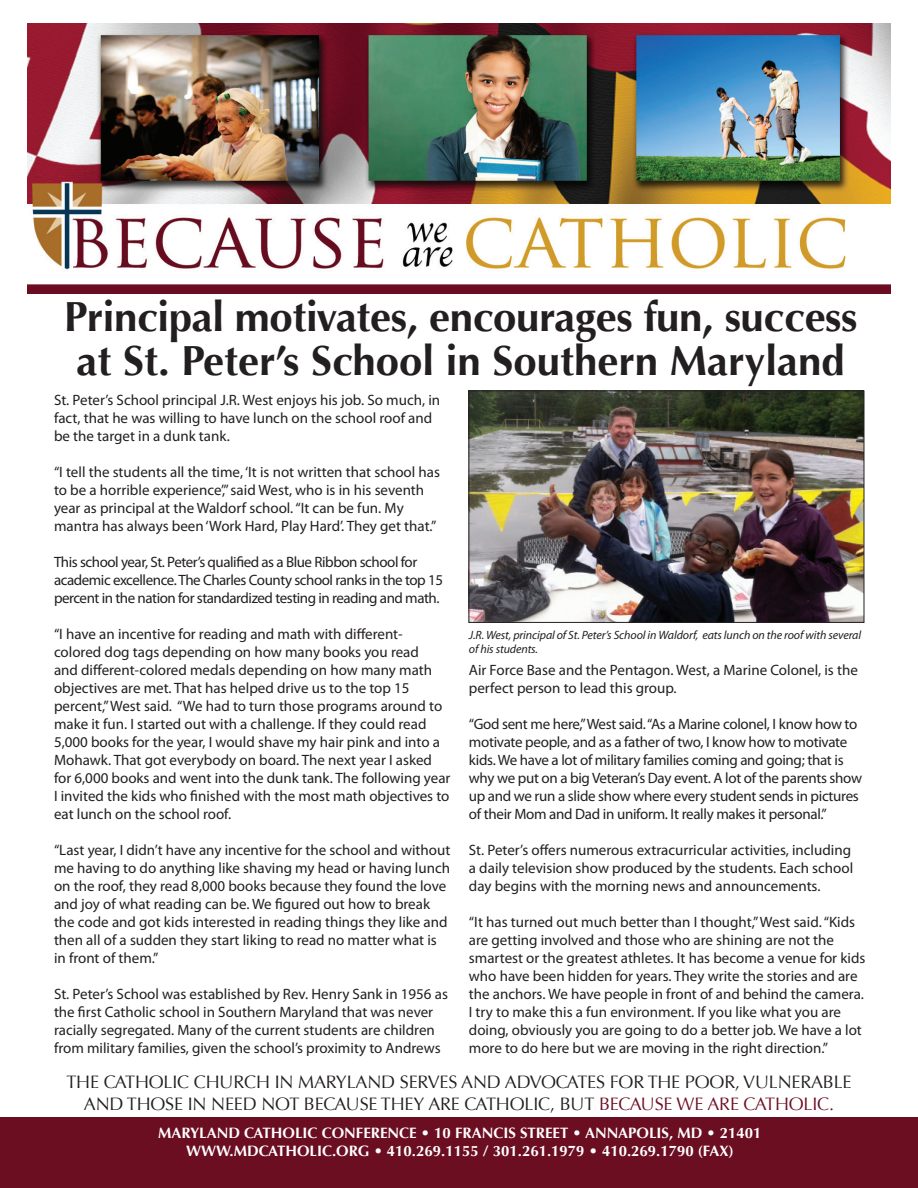
<style>
.page{position:relative;width:918px;height:1188px;background:#fff}
.page>*{position:absolute;margin:0;border:0;box-sizing:border-box;transform-origin:0 0}
.t1{font:700 42px/43.5px "Optima";letter-spacing:-.01em;color:#231f20}
.t2{font:18px/21.6px "Optima";letter-spacing:-.01em;color:#231f20;text-align:center}
.t3{font:15px/18px "Myriad Pro";color:#231f20}
.t4{font:15px/18px "Myriad Pro";letter-spacing:-.02em;color:#231f20}
.t5{font:15px/18px "Myriad Pro";letter-spacing:-.03em;color:#231f20}
.t6{font:700 15px/18px "Optima";color:#fff;text-align:center}
.t7{font:italic 12px/14.4px "Myriad Pro";letter-spacing:-.01em;color:#231f20}
.s1{color:#6e0f23}
</style>
<div class="page">
<div style="left:0;top:1118px;width:918px;height:70px;background:#6b0e22"></div>
<img style="left:27px;top:23px;width:864px;height:271px">
<img style="left:471px;top:393px;width:391px;height:228px">
<div style="left:469px;top:391px;width:395px;height:232px;border:1px solid #231f20"></div>
<h1 class="t1" style="left:64px;top:296px;width:795px">Principal motivates, encourages fun, success at St. Peter’s School in Southern Maryland</h1>
<p class="t3" style="left:54px;top:391px;width:388px">St. Peter’s School principal J.R. West enjoys his job. So much, in fact, that he was willing to have lunch on the school roof and be the target in a dunk tank.</p>
<p class="t3" style="left:54px;top:463px;width:388px">“I tell the students all the time, ‘It is not written that school has to be a horrible experience’,” said West, who is in his seventh year as principal at the Waldorf school. “It can be fun. My mantra has always been ‘Work Hard, Play Hard’. They get that.”</p>
<p class="t5" style="left:54px;top:553px;width:391px">This school year, St. Peter’s qualified as a Blue Ribbon school for academic excellence. The Charles County school ranks in the top 15 percent in the nation for standardized testing in reading and math.</p>
<p class="t3" style="left:54px;top:625px;width:398px">“I have an incentive for reading and math with different&shy;colored dog tags depending on how many books you read<br>and different-colored medals depending on how many math objectives are met. That has helped drive us to the top 15 percent,” West said. “We had to turn those programs around to make it fun. I started out with a challenge. If they could read 5,000 books for the year, I would shave my hair pink and into a Mohawk. That got everybody on board. The next year I asked for 6,000 books and went into the dunk tank. The following year I invited the kids who finished with the most math objectives to eat lunch on the school roof.</p>
<p class="t3" style="left:54px;top:841px;width:398px">“Last year, I didn’t have any incentive for the school and without me having to do anything like shaving my head or having lunch on the roof, they read 8,000 books because they found the love and joy of what reading can be. We figured out how to break the code and got kids interested in reading things they like and then all of a sudden they start liking to read no matter what is in front of them.”</p>
<p class="t3" style="left:54px;top:985px;width:396px">St. Peter’s School was established by Rev. Henry Sank in 1956 as the first Catholic school in Southern Maryland that was never racially segregated. Many of the current students are children from military families, given the school’s proximity to Andrews</p>
<p class="t7" style="left:469px;top:628px;width:394px">J.R. West, principal of St. Peter’s School in Waldorf, eats lunch on the roof with several of his students.</p>
<p class="t3" style="left:469px;top:661px;width:390px">Air Force Base and the Pentagon. West, a Marine Colonel, is the perfect person to lead this group.</p>
<p class="t4" style="left:469px;top:715px;width:395px">“God sent me here,” West said. “As a Marine colonel, I know how to motivate people, and as a father of two, I know how to motivate kids. We have a lot of military families coming and going; that is why we put on a big Veteran’s Day event. A lot of the parents show up and we run a slide show where every student sends in pictures of their Mom and Dad in uniform. It really makes it personal.”</p>
<p class="t3" style="left:469px;top:841px;width:386px">St. Peter’s offers numerous extracurricular activities, including a daily television show produced by the students. Each school day begins with the morning news and announcements.</p>
<p class="t3" style="left:469px;top:913px;width:398px">“It has turned out much better than I thought,” West said. “Kids are getting involved and those who are shining are not the smartest or the greatest athletes. It has become a venue for kids who have been hidden for years. They write the stories and are the anchors. We have people in front of and behind the camera.<br>I try to make this a fun environment. If you like what you are doing, obviously you are going to do a better job. We have a lot more to do here but we are moving in the right direction.”</p>
<p class="t2" style="left:66px;top:1071px;width:787px">THE CATHOLIC CHURCH IN MARYLAND SERVES AND ADVOCATES FOR THE POOR, VULNERABLE<br>AND THOSE IN NEED NOT BECAUSE THEY ARE CATHOLIC, BUT <span class="s1">BECAUSE WE ARE CATHOLIC.</span></p>
<p class="t6" style="left:158px;top:1124px;width:598px">maryland catholic conference • 10 Francis Street • Annapolis, MD • 21401 www.mdcatholic.org • 410.269.1155 / 301.261.1979 • 410.269.1790 (Fax)</p>
</div>
